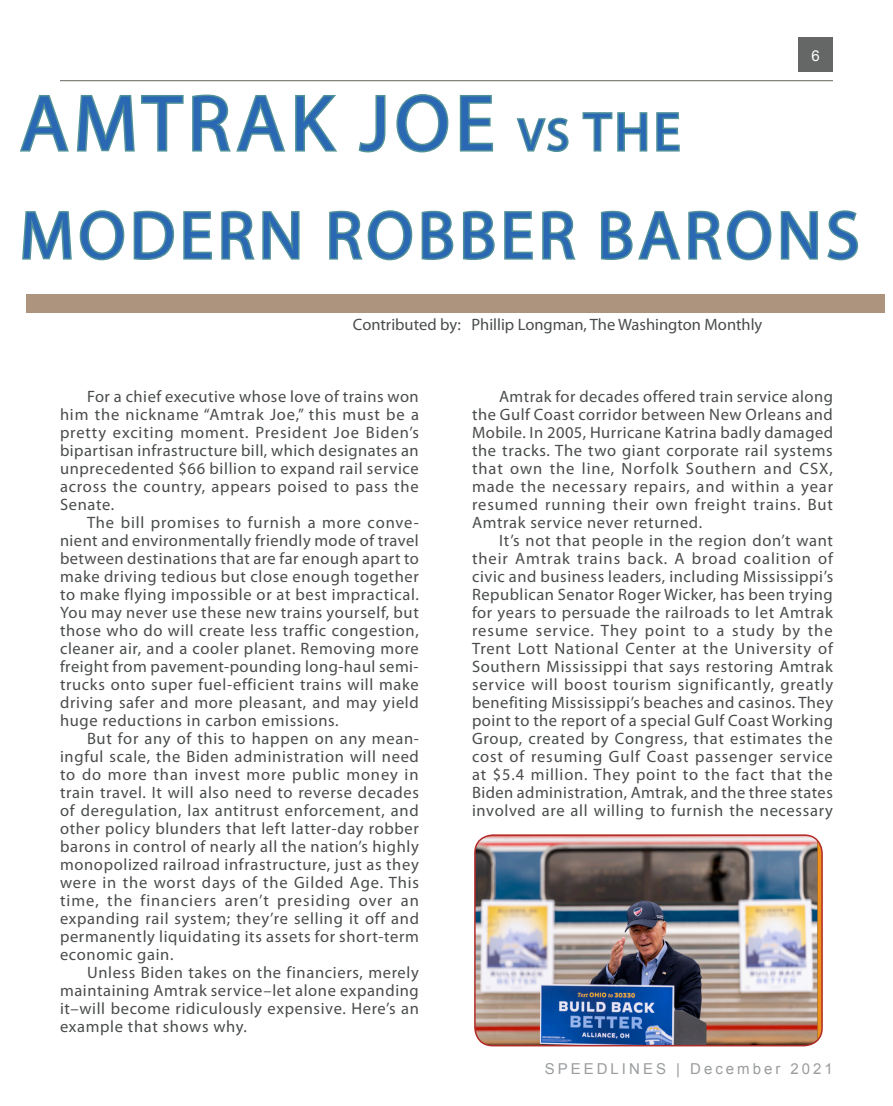
<style>
.page{position:relative;width:893px;height:1106px;background:#fff}
.page>*{position:absolute;margin:0;border:0;box-sizing:border-box;transform-origin:0 0}
.Heading_Master{font:79.5px "Myriad Pro";letter-spacing:.07em;color:#2b68b3}
.Heading_Master-2{font:67.5px "Myriad Pro";letter-spacing:.07em;color:#2b68b3}
.Body_no_spacing_but{font:16.5px/18px "Myriad Pro";letter-spacing:.04em;color:#4a4c4c;text-align:justify}
.Body{font:16.5px "Myriad Pro";color:#4a4c4c}
.Footer_Master_page{font:15px "Arial";letter-spacing:.2em;color:#9a9c9e}
.t1{font:15px "Arial";color:#fff}
.s1{font-size:45px}
.s2{font-size:54px}
</style>
<div class="page">
<div style="left:798px;top:38px;width:35px;height:34px;background:#656666"></div>
<hr style="left:60px;top:80px;width:773px;height:1px;background:#73776c">
<svg style="left:20px;top:95px;width:164px;height:57px"></svg>
<svg style="left:192px;top:94px;width:94px;height:58px"></svg>
<svg style="left:295px;top:95px;width:42px;height:57px"></svg>
<svg style="left:358px;top:95px;width:28px;height:58px"></svg>
<svg style="left:396px;top:94px;width:53px;height:59px"></svg>
<svg style="left:459px;top:95px;width:34px;height:57px"></svg>
<svg style="left:516px;top:117px;width:53px;height:35px"></svg>
<svg style="left:582px;top:112px;width:66px;height:40px"></svg>
<svg style="left:656px;top:112px;width:24px;height:40px"></svg>
<svg style="left:22px;top:210px;width:103px;height:51px"></svg>
<svg style="left:133px;top:210px;width:42px;height:50px"></svg>
<svg style="left:183px;top:211px;width:29px;height:49px"></svg>
<svg style="left:221px;top:210px;width:79px;height:50px"></svg>
<svg style="left:329px;top:210px;width:84px;height:51px"></svg>
<svg style="left:421px;top:210px;width:33px;height:50px"></svg>
<svg style="left:463px;top:210px;width:32px;height:50px"></svg>
<svg style="left:504px;top:211px;width:29px;height:49px"></svg>
<svg style="left:542px;top:210px;width:34px;height:50px"></svg>
<svg style="left:600px;top:210px;width:172px;height:51px"></svg>
<svg style="left:780px;top:211px;width:38px;height:49px"></svg>
<svg style="left:827px;top:210px;width:32px;height:51px"></svg>
<div style="left:26px;top:294px;width:859px;height:18px;background:#ad947e"></div>
<img style="left:475px;top:835px;width:343px;height:210px">
<div style="left:474px;top:834px;width:349px;height:212px;border:2px solid #b22b29;border-radius:18px"></div>
<p class="Heading_Master" style="left:20px;top:74px;width:662px">AMTRAK JOE <span class="s1">VS</span> <span class="s2">THE</span></p>
<p class="t1" style="left:811px;top:46px;width:10px">6</p>
<p class="Heading_Master-2" style="left:20px;top:194px;width:841px">MODERN ROBBER BARONS</p>
<p class="Body" style="left:353px;top:314px;width:411px">Contributed by: Phillip Longman, The Washington Monthly</p>
<p class="Body_no_spacing_but" style="left:60px;top:387px;width:360px;text-indent:27px">For a chief executive whose love of trains won him the nickname “Amtrak Joe,” this must be a pretty exciting moment. President Joe Biden’s bipartisan infrastructure bill, which designates an unprecedented $66 billion to expand rail service across the country, appears poised to pass the Senate.</p>
<p class="Body_no_spacing_but" style="left:60px;top:513px;width:360px;text-indent:27px">The bill promises to furnish a more conve&shy;nient and environmentally friendly mode of travel between destinations that are far enough apart to make driving tedious but close enough together to make flying impossible or at best impractical.<br>You may never use these new trains yourself, but those who do will create less traffic congestion, cleaner air, and a cooler planet. Removing more freight from pavement-pounding long-haul semi&shy;trucks onto super fuel-efficient trains will make driving safer and more pleasant, and may yield huge reductions in carbon emissions.</p>
<p class="Body_no_spacing_but" style="left:60px;top:729px;width:361px;text-indent:27px">But for any of this to happen on any mean&shy;ingful scale, the Biden administration will need to do more than invest more public money in train travel. It will also need to reverse decades of deregulation, lax antitrust enforcement, and other policy blunders that left latter-day robber barons in control of nearly all the nation’s highly monopolized railroad infrastructure, just as they were in the worst days of the Gilded Age. This time, the financiers aren’t presiding over an expanding rail system; they’re selling it off and permanently liquidating its assets for short-term economic gain.</p>
<p class="Body_no_spacing_but" style="left:60px;top:963px;width:360px;text-indent:27px">Unless Biden takes on the financiers, merely maintaining Amtrak service–let alone expanding it–will become ridiculously expensive. Here’s an example that shows why.</p>
<p class="Body_no_spacing_but" style="left:472px;top:387px;width:363px;text-indent:27px">Amtrak for decades offered train service along the Gulf Coast corridor between New Orleans and Mobile. In 2005, Hurricane Katrina badly damaged the tracks. The two giant corporate rail systems that own the line, Norfolk Southern and CSX, made the necessary repairs, and within a year resumed running their own freight trains. But Amtrak service never returned.</p>
<p class="Body_no_spacing_but" style="left:472px;top:531px;width:363px;text-indent:27px">It’s not that people in the region don’t want their Amtrak trains back. A broad coalition of civic and business leaders, including Mississippi’s Republican Senator Roger Wicker, has been trying for years to persuade the railroads to let Amtrak resume service. They point to a study by the Trent Lott National Center at the University of Southern Mississippi that says restoring Amtrak service will boost tourism significantly, greatly benefiting Mississippi’s beaches and casinos. They point to the report of a special Gulf Coast Working Group, created by Congress, that estimates the cost of resuming Gulf Coast passenger service at $5.4 million. They point to the fact that the Biden administration, Amtrak, and the three states involved are all willing to furnish the necessary</p>
<p class="Footer_Master_page" style="left:545px;top:1059px;width:290px">SPEEDLINES | December 2021</p>
</div>
